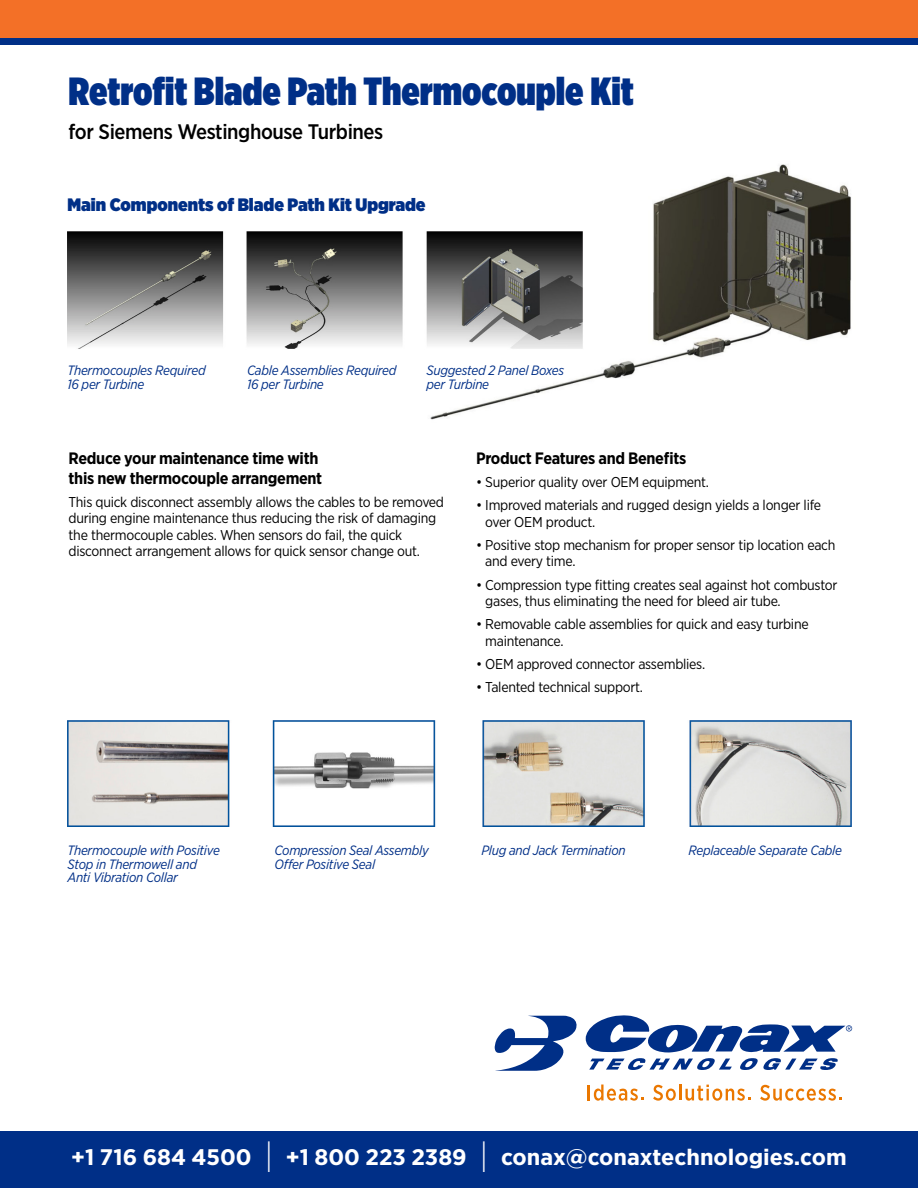
<style>
.page{position:relative;width:918px;height:1188px;background:#fff}
.page>*{position:absolute;margin:0;border:0;box-sizing:border-box;transform-origin:0 0}
.t1{font:900 39.3px "Gotham X Narrow";color:#002f87}
.t2{font:700 22.5px "Gotham Narrow";color:#fff;scale:1.1 1}
.t3{font:500 21px "Gotham Narrow";letter-spacing:-.02em;color:#000}
.t4{font:900 18px "Gotham Narrow";color:#002f87}
.t5{font:700 16.5px/19.8px "Gotham Narrow";letter-spacing:-.02em;color:#000}
.t6{font:14.25px/16.5px "Gotham Narrow";letter-spacing:-.02em;color:#000}
.t7{font:italic 13.5px/13.5px "Gotham Narrow";letter-spacing:-.02em;color:#002f87}
.s1{font-weight:400;font-size:33.75px}
</style>
<div class="page">
<img style="left:68px;top:164px;width:783px;height:256px">
<img style="left:68px;top:720px;width:783px;height:107px">
<div style="left:0;top:1132px;width:918px;height:56px;background:#002f87"></div>
<svg style="left:495px;top:1016px;width:82px;height:55px"></svg>
<svg style="left:589px;top:1058px;width:143px;height:12px"></svg>
<svg style="left:740px;top:1058px;width:98px;height:12px"></svg>
<svg style="left:586px;top:1015px;width:266px;height:37px"></svg>
<svg style="left:588px;top:1085px;width:56px;height:16px"></svg>
<svg style="left:653px;top:1085px;width:23px;height:16px"></svg>
<hr style="left:679px;top:1085px;width:3px;height:15px;background:#ea7700">
<svg style="left:685px;top:1085px;width:66px;height:16px"></svg>
<svg style="left:760px;top:1085px;width:82px;height:16px"></svg>
<div style="left:0;top:0;width:918px;height:45px;background:#f37027"></div>
<div style="left:0;top:38px;width:918px;height:7px;background:#002f87"></div>
<h1 class="t1" style="left:69px;top:66px;width:566px">Retrofit Blade Path Thermocouple Kit</h1>
<h3 class="t3" style="left:69px;top:118px;width:316px">for Siemens Westinghouse Turbines</h3>
<p class="t4" style="left:68px;top:192px;width:360px">Main Components of Blade Path Kit Upgrade</p>
<p class="t7" style="left:68px;top:364px;width:140px">Thermocouples Required<br>16 per Turbine</p>
<p class="t7" style="left:247px;top:364px;width:151px">Cable Assemblies Required<br>16 per Turbine</p>
<p class="t7" style="left:427px;top:364px;width:139px">Suggested 2 Panel Boxes per Turbine</p>
<p class="t5" style="left:69px;top:448px;width:255px">Reduce your maintenance time with this new thermocouple arrangement</p>
<p class="t6" style="left:69px;top:493px;width:377px">This quick disconnect assembly allows the cables to be removed during engine maintenance thus reducing the risk of damaging the thermocouple cables. When sensors do fail, the quick disconnect arrangement allows for quick sensor change out.</p>
<p class="t5" style="left:476px;top:448px;width:212px">Product Features and Benefits</p>
<p class="t6" style="left:476px;top:473px;width:235px">• Superior quality over OEM equipment.</p>
<p class="t6" style="left:485px;top:497px;width:337px;text-indent:-9px">• Improved materials and rugged design yields a longer life over OEM product.</p>
<p class="t6" style="left:485px;top:536px;width:352px;text-indent:-9px">• Positive stop mechanism for proper sensor tip location each and every time.</p>
<p class="t6" style="left:485px;top:576px;width:354px;text-indent:-9px">• Compression type fitting creates seal against hot combustor gases, thus eliminating the need for bleed air tube.</p>
<p class="t6" style="left:485px;top:616px;width:325px;text-indent:-9px">• Removable cable assemblies for quick and easy turbine maintenance.</p>
<p class="t6" style="left:476px;top:656px;width:231px">• OEM approved connector assemblies.</p>
<p class="t6" style="left:476px;top:679px;width:168px">• Talented technical support.</p>
<p class="t7" style="left:68px;top:844px;width:154px">Thermocouple with Positive<br>Stop in Thermowell and<br>Anti Vibration Collar</p>
<p class="t7" style="left:274px;top:844px;width:156px">Compression Seal Assembly<br>Offer Positive Seal</p>
<p class="t7" style="left:481px;top:844px;width:146px">Plug and Jack Termination</p>
<p class="t7" style="left:688px;top:844px;width:155px">Replaceable Separate Cable</p>
<h2 class="t2" style="left:71px;top:1142px;width:706px">+1 716 684 4500 <span class="s1">|</span> +1 800 223 2389 <span class="s1">|</span> conax@conaxtechnologies.com</h2>
</div>
